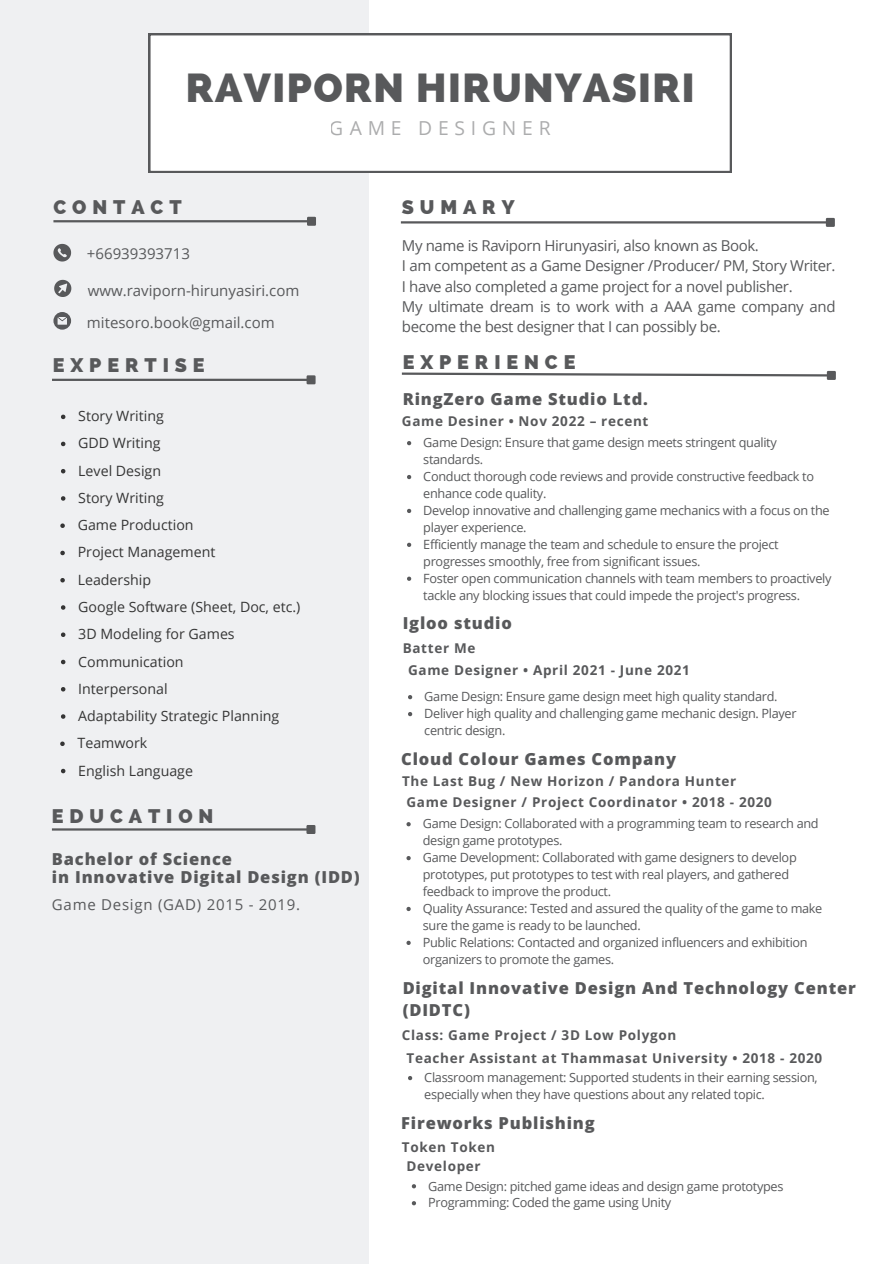
<style>
.page{position:relative;width:894px;height:1264px;background:#fff}
.page>*{position:absolute;margin:0;border:0;box-sizing:border-box;transform-origin:0 0}
.t1{font:800 40.5px "Raleway";letter-spacing:.035em;color:#58595b}
.t2{font:800 19.65px "Raleway";letter-spacing:.3em;color:#58595b}
.t3{font:19.2px "Open Sans";letter-spacing:.3em;color:#58595b}
.t4{font:800 16.5px/22.5px "Open Sans";letter-spacing:.05em;color:#58595b}
.t5{font:15px/20.2px "Open Sans";letter-spacing:-.025em;color:#58595b}
.t6{font:15px "Open Sans";color:#58595b}
.t7{font:15px "Open Sans";letter-spacing:.05em;color:#58595b}
.t8{font:14.25px "Open Sans";color:#353535}
.t9{font:700 13.5px "Open Sans";letter-spacing:.05em;color:#58595b}
.t10{font:12.75px/17px "Open Sans";letter-spacing:-.025em;color:#58595b}
</style>
<div class="page">
<div style="left:0;top:0;width:369px;height:1263px;background:#eff0f2"></div>
<svg style="left:148px;top:33px;width:583px;height:140px"></svg>
<hr style="left:401px;top:221px;width:425px;height:2px;background:#58595b">
<div style="left:826px;top:219px;width:7px;height:7px;background:#58595b"></div>
<div style="left:825px;top:218px;width:9px;height:9px;border:2px solid #58595b"></div>
<hr style="left:53px;top:220px;width:254px;height:2px;background:#58595b">
<div style="left:308px;top:218px;width:7px;height:7px;background:#58595b"></div>
<div style="left:307px;top:217px;width:9px;height:9px;border:2px solid #58595b"></div>
<hr style="left:52px;top:379px;width:255px;height:2px;background:#58595b">
<div style="left:307px;top:376px;width:7px;height:7px;background:#58595b"></div>
<div style="left:306px;top:375px;width:9px;height:9px;border:2px solid #58595b"></div>
<svg style="left:401px;top:372px;width:425px;height:5px"></svg>
<div style="left:827px;top:372px;width:7px;height:7px;background:#58595b"></div>
<div style="left:826px;top:371px;width:9px;height:9px;border:2px solid #58595b"></div>
<hr style="left:52px;top:828px;width:255px;height:2px;background:#58595b">
<div style="left:307px;top:826px;width:7px;height:6px;background:#58595b"></div>
<div style="left:306px;top:825px;width:9px;height:9px;border:2px solid #58595b"></div>
<svg style="left:407px;top:441px;width:4px;height:4px"></svg>
<svg style="left:407px;top:475px;width:4px;height:4px"></svg>
<svg style="left:407px;top:509px;width:4px;height:4px"></svg>
<svg style="left:407px;top:542px;width:4px;height:5px"></svg>
<svg style="left:407px;top:576px;width:4px;height:5px"></svg>
<svg style="left:408px;top:695px;width:4px;height:4px"></svg>
<svg style="left:408px;top:712px;width:4px;height:4px"></svg>
<svg style="left:406px;top:822px;width:4px;height:4px"></svg>
<svg style="left:406px;top:856px;width:4px;height:4px"></svg>
<svg style="left:406px;top:906px;width:4px;height:5px"></svg>
<svg style="left:406px;top:940px;width:4px;height:5px"></svg>
<svg style="left:408px;top:1076px;width:4px;height:4px"></svg>
<svg style="left:411px;top:1184px;width:5px;height:4px"></svg>
<svg style="left:411px;top:1201px;width:5px;height:4px"></svg>
<svg style="left:53px;top:312px;width:18px;height:17px"></svg>
<svg style="left:53px;top:244px;width:18px;height:17px"></svg>
<svg style="left:54px;top:280px;width:17px;height:17px"></svg>
<svg style="left:61px;top:414px;width:4px;height:5px"></svg>
<svg style="left:61px;top:441px;width:4px;height:5px"></svg>
<svg style="left:61px;top:469px;width:4px;height:4px"></svg>
<svg style="left:61px;top:496px;width:4px;height:4px"></svg>
<svg style="left:60px;top:523px;width:5px;height:5px"></svg>
<svg style="left:60px;top:550px;width:5px;height:5px"></svg>
<svg style="left:60px;top:578px;width:5px;height:4px"></svg>
<svg style="left:61px;top:605px;width:4px;height:4px"></svg>
<svg style="left:61px;top:632px;width:4px;height:5px"></svg>
<svg style="left:61px;top:659px;width:4px;height:5px"></svg>
<svg style="left:61px;top:687px;width:4px;height:4px"></svg>
<svg style="left:61px;top:714px;width:4px;height:4px"></svg>
<svg style="left:60px;top:741px;width:5px;height:5px"></svg>
<svg style="left:61px;top:768px;width:4px;height:5px"></svg>
<p class="t1" style="left:186px;top:64px;width:510px">RAVIPORN HIRUNYASIRI</p>
<h3 class="t3" style="left:330px;top:115px;width:222px">GAME DESIGNER</h3>
<p class="t2" style="left:53px;top:196px;width:130px">CONTACT</p>
<p class="t2" style="left:402px;top:196px;width:114px">SUMARY</p>
<p class="t6" style="left:87px;top:243px;width:104px">+66939393713</p>
<p class="t6" style="left:88px;top:280px;width:213px">www.raviporn-hirunyasiri.com</p>
<p class="t6" style="left:87px;top:312px;width:189px">mitesoro.book@gmail.com</p>
<p class="t5" style="left:402px;top:235px;width:358px">My name is Raviporn Hirunyasiri, also known as Book.</p>
<p class="t5" style="left:402px;top:255px;width:435px">I am competent as a Game Designer /Producer/ PM, Story Writer.<br>I have also completed a game project for a novel publisher.</p>
<p class="t5" style="left:402px;top:296px;width:435px">My ultimate dream is to work with a AAA game company and become the best designer that I can possibly be.</p>
<p class="t2" style="left:53px;top:353px;width:153px">EXPERTISE</p>
<p class="t2" style="left:402px;top:350px;width:174px">EXPERIENCE</p>
<p class="t8" style="left:78px;top:406px;width:87px">Story Writing</p>
<p class="t8" style="left:78px;top:433px;width:84px">GDD Writing</p>
<p class="t8" style="left:78px;top:460px;width:84px">Level Design</p>
<p class="t8" style="left:78px;top:487px;width:87px">Story Writing</p>
<p class="t8" style="left:78px;top:515px;width:117px">Game Production</p>
<p class="t8" style="left:78px;top:542px;width:139px">Project Management</p>
<p class="t8" style="left:78px;top:569px;width:75px">Leadership</p>
<p class="t8" style="left:78px;top:596px;width:224px">Google Software (Sheet, Doc, etc.)</p>
<p class="t8" style="left:78px;top:624px;width:158px">3D Modeling for Games</p>
<p class="t8" style="left:78px;top:651px;width:107px">Communication</p>
<p class="t8" style="left:78px;top:678px;width:91px">Interpersonal</p>
<p class="t8" style="left:78px;top:705px;width:202px">Adaptability Strategic Planning</p>
<p class="t8" style="left:78px;top:733px;width:71px">Teamwork</p>
<p class="t8" style="left:78px;top:760px;width:116px">English Language</p>
<p class="t2" style="left:52px;top:804px;width:163px">EDUCATION</p>
<p class="t4" style="left:52px;top:847px;width:181px">Bachelor of Science</p>
<p class="t4" style="left:52px;top:865px;width:309px">in Innovative Digital Design (IDD)</p>
<p class="t7" style="left:52px;top:894px;width:250px">Game Design (GAD) 2015 - 2019.</p>
<p class="t4" style="left:402px;top:387px;width:247px">RingZero Game Studio Ltd.</p>
<p class="t9" style="left:402px;top:411px;width:248px">Game Desiner • Nov 2022 – recent</p>
<p class="t10" style="left:423px;top:434px;width:355px">Game Design: Ensure that game design meets stringent quality standards.</p>
<p class="t10" style="left:423px;top:468px;width:392px">Conduct thorough code reviews and provide constructive feedback to enhance code quality.</p>
<p class="t10" style="left:423px;top:502px;width:408px">Develop innovative and challenging game mechanics with a focus on the player experience.</p>
<p class="t10" style="left:423px;top:535px;width:357px">Efficiently manage the team and schedule to ensure the project progresses smoothly, free from significant issues.</p>
<p class="t10" style="left:423px;top:569px;width:409px">Foster open communication channels with team members to proactively tackle any blocking issues that could impede the project's progress.</p>
<p class="t4" style="left:402px;top:611px;width:111px">Igloo studio</p>
<p class="t9" style="left:402px;top:638px;width:74px">Batter Me</p>
<p class="t9" style="left:408px;top:660px;width:283px">Game Designer • April 2021 - June 2021</p>
<p class="t10" style="left:424px;top:688px;width:354px">Game Design: Ensure game design meet high quality standard.</p>
<p class="t10" style="left:424px;top:705px;width:374px">Deliver high quality and challenging game mechanic design. Player centric design.</p>
<p class="t4" style="left:401px;top:747px;width:276px">Cloud Colour Games Company</p>
<p class="t9" style="left:402px;top:771px;width:336px">The Last Bug / New Horizon / Pandora Hunter</p>
<p class="t9" style="left:406px;top:792px;width:367px">Game Designer / Project Coordinator • 2018 - 2020</p>
<p class="t10" style="left:422px;top:815px;width:397px">Game Design: Collaborated with a programming team to research and design game prototypes.</p>
<p class="t10" style="left:422px;top:849px;width:375px">Game Development: Collaborated with game designers to develop prototypes, put prototypes to test with real players, and gathered feedback to improve the product.</p>
<p class="t10" style="left:422px;top:899px;width:401px">Quality Assurance: Tested and assured the quality of the game to make sure the game is ready to be launched.</p>
<p class="t10" style="left:422px;top:933px;width:386px">Public Relations: Contacted and organized influencers and exhibition organizers to promote the games.</p>
<p class="t4" style="left:402px;top:975px;width:454px">Digital Innovative Design And Technology Center (DIDTC)</p>
<p class="t9" style="left:402px;top:1025px;width:276px">Class: Game Project / 3D Low Polygon</p>
<p class="t9" style="left:406px;top:1048px;width:417px">Teacher Assistant at Thammasat University • 2018 - 2020</p>
<p class="t10" style="left:424px;top:1068px;width:395px">Classroom management: Supported students in their earning session, especially when they have questions about any related topic.</p>
<p class="t4" style="left:401px;top:1111px;width:195px">Fireworks Publishing</p>
<p class="t9" style="left:402px;top:1137px;width:95px">Token Token</p>
<p class="t9" style="left:406px;top:1156px;width:76px">Developer</p>
<p class="t10" style="left:428px;top:1177px;width:357px">Game Design: pitched game ideas and design game prototypes</p>
<p class="t10" style="left:428px;top:1193px;width:244px">Programming: Coded the game using Unity</p>
</div>
